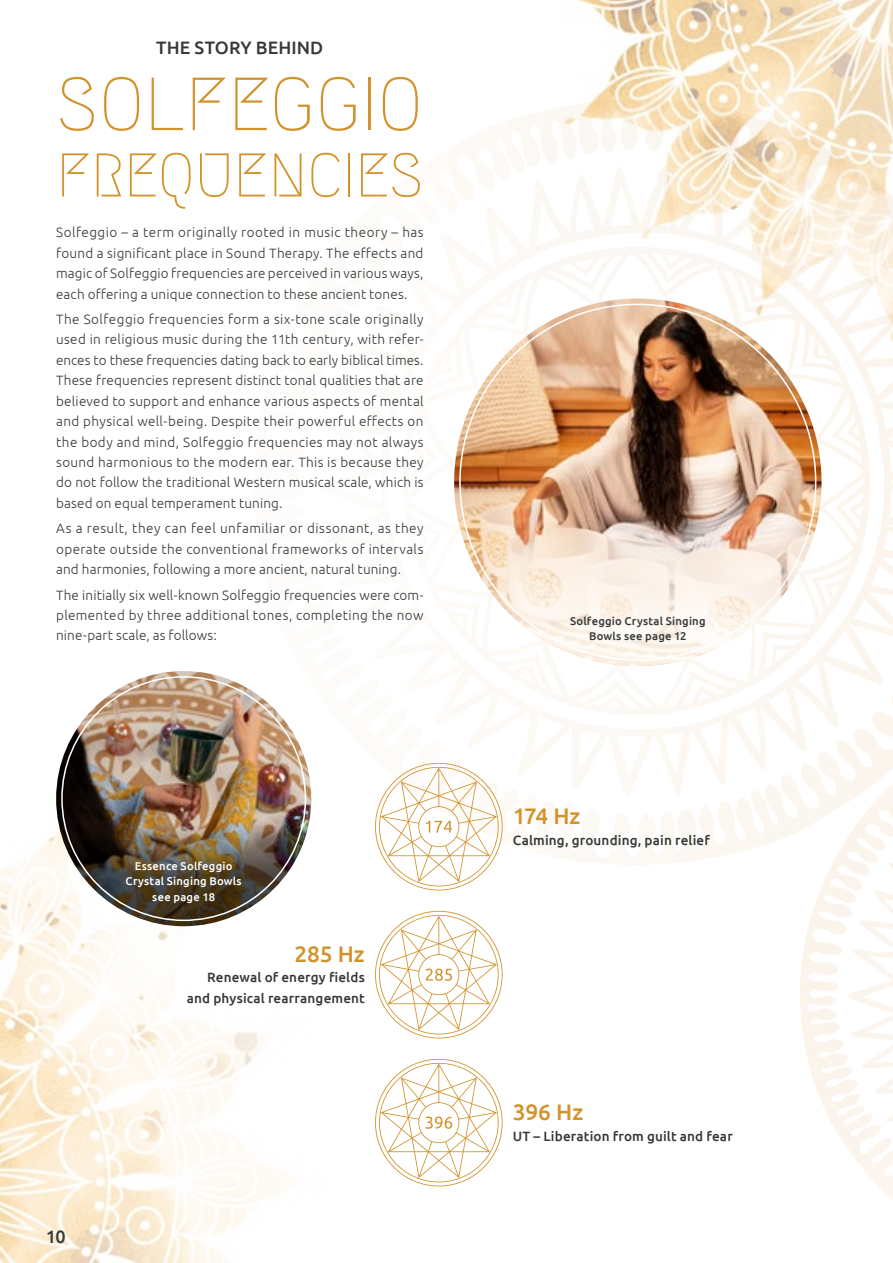
<style>
.page{position:relative;width:893px;height:1263px;background:#fff}
.page>*{position:absolute;margin:0;border:0;box-sizing:border-box;transform-origin:0 0}
.t1{font:75px "Megrim";letter-spacing:-.005em;color:#d2932d}
.t2{font:61.5px "Megrim";letter-spacing:-.015em;color:#d2932d}
.t3{font:500 22.5px "Ubuntu";letter-spacing:-.005em;color:#d2932d}
.t4{font:500 18px "Ubuntu";letter-spacing:.005em;color:#36393a}
.t5{font:300 13.5px/20.4px "Ubuntu";letter-spacing:.01em;color:#36393a;text-align:justify}
.t6{font:500 13.5px/20.4px "Ubuntu";letter-spacing:.01em;color:#36393a;text-align:right}
.t7{font:500 11.25px/15.3px "Ubuntu";letter-spacing:.02em;color:#fff;text-align:center}
.t8{font:500 11.25px/15.3px "Ubuntu";letter-spacing:.02em;color:#36393a;text-align:center}
</style>
<div class="page">
<img style="left:510px;top:0;width:383px;height:251px">
<img style="left:0;top:747px;width:312px;height:516px">
<svg style="left:375px;top:251px;width:518px;height:949px"></svg>
<img style="left:454px;top:298px;width:367px;height:368px;border-radius:184px">
<svg style="left:454px;top:538px;width:367px;height:128px"></svg>
<img style="left:56px;top:671px;width:255px;height:255px;border-radius:128px">
<img style="left:56px;top:824px;width:255px;height:102px">
<h3 class="t4" style="left:156px;top:36px;width:169px">THE STORY BEHIND</h3>
<h1 class="t1" style="left:56px;top:64px;width:369px">SOLFEGGIO</h1>
<h2 class="t2" style="left:56px;top:142px;width:369px">FREQUENCIES</h2>
<p class="t5" style="left:56px;top:222px;width:369px">Solfeggio – a term originally rooted in music theory – has found a significant place in Sound Therapy. The effects and magic of Solfeggio frequencies are perceived in various ways, each offering a unique connection to these ancient tones.</p>
<p class="t5" style="left:56px;top:309px;width:369px">The Solfeggio frequencies form a six-tone scale originally used in religious music during the 11th century, with refer&shy;ences to these frequencies dating back to early biblical times.<br>These frequencies represent distinct tonal qualities that are believed to support and enhance various aspects of mental and physical well-being. Despite their powerful effects on the body and mind, Solfeggio frequencies may not always sound harmonious to the modern ear. This is because they do not follow the traditional Western musical scale, which is based on equal temperament tuning.</p>
<p class="t5" style="left:56px;top:518px;width:369px">As a result, they can feel unfamiliar or dissonant, as they operate outside the conventional frameworks of intervals and harmonies, following a more ancient, natural tuning.</p>
<p class="t5" style="left:56px;top:584px;width:369px">The initially six well-known Solfeggio frequencies were com&shy;plemented by three additional tones, completing the now nine-part scale, as follows:</p>
<p class="t7" style="left:126px;top:858px;width:118px">Essence Solfeggio<br>Crystal Singing Bowls see page 18</p>
<h3 class="t4" style="left:46px;top:1225px;width:21px">10</h3>
<h3 class="t3" style="left:294px;top:940px;width:72px">285 Hz</h3>
<p class="t6" style="left:187px;top:967px;width:180px">Renewal of energy fields and physical rearrangement</p>
<p class="t8" style="left:570px;top:613px;width:137px">Solfeggio Crystal Singing<br>Bowls see page 12</p>
<h3 class="t3" style="left:513px;top:802px;width:69px">174 Hz</h3>
<p class="t6" style="left:513px;top:829px;width:198px">Calming, grounding, pain relief</p>
<h3 class="t3" style="left:513px;top:1098px;width:72px">396 Hz</h3>
<p class="t6" style="left:513px;top:1125px;width:221px">UT – Liberation from guilt and fear</p>
</div>
